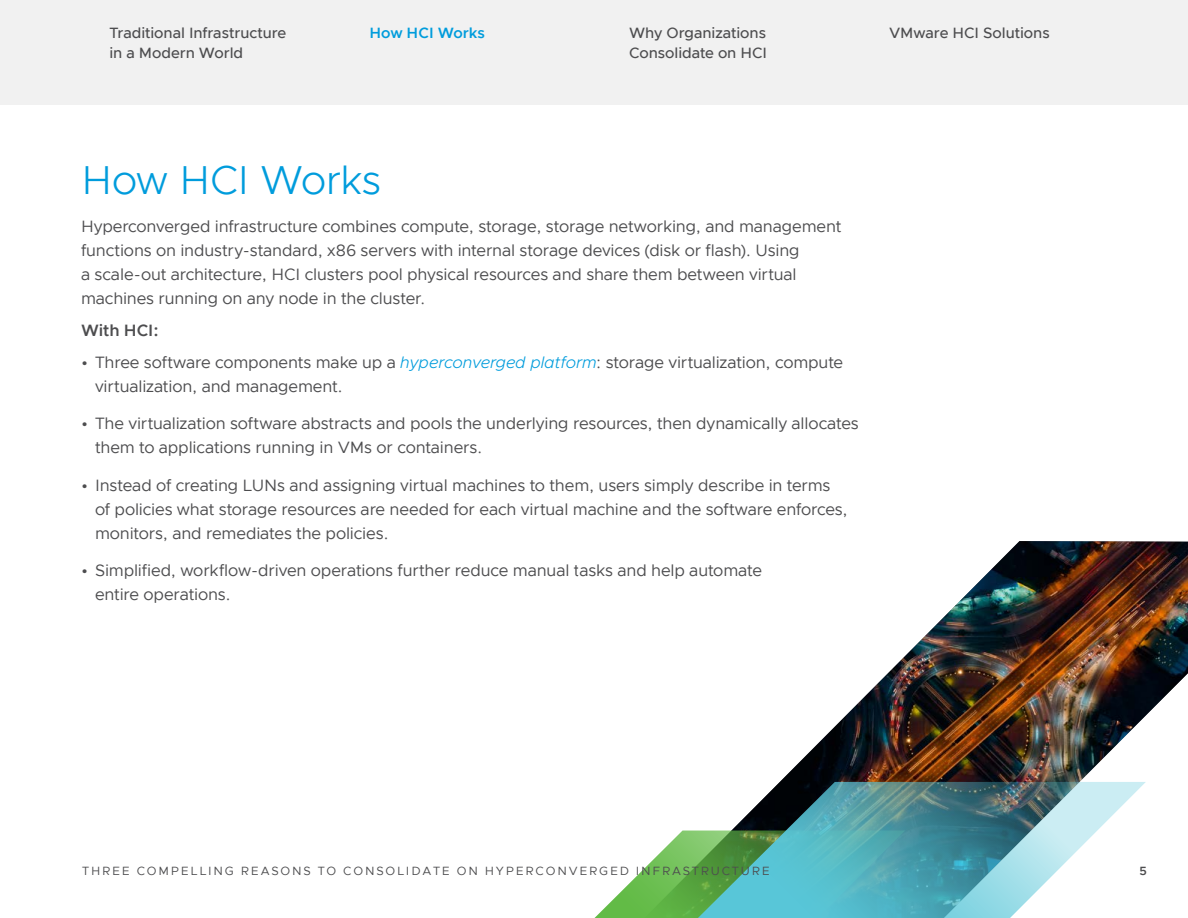
<style>
.page{position:relative;width:1188px;height:918px;background:#fff}
.page>*{position:absolute;margin:0;border:0;box-sizing:border-box;transform-origin:0 0}
.EB-BODY_MAIN_HEAD{font:300 40.5px "Metropolis";letter-spacing:-.015em;color:#009cdc}
.EB-BODY_TEXT{font:16.5px/24px "Metropolis";letter-spacing:-.01em;color:#4d4d4f}
.EB-BODY_TEXT-2{font:600 16.5px "Metropolis";letter-spacing:-.005em;color:#4d4d4f}
.EB-NAV_BAR{font:500 15px/19.5px "Metropolis";letter-spacing:-.005em;color:#4d4d4f}
.EB-NAV_BAR_HEAD{font:600 15px "Metropolis";color:#009cdc}
.t1{font:12px "Metropolis";letter-spacing:.15em;color:#4d4d4f}
.t2{font:600 12px "Metropolis";color:#4d4d4f}
.s1{font-weight:300;font-style:italic;color:#009cdc}
</style>
<div class="page">
<img style="left:780px;top:541px;width:408px;height:241px">
<svg style="left:594px;top:856px;width:63px;height:62px"></svg>
<svg style="left:657px;top:782px;width:489px;height:136px"></svg>
<div style="left:0;top:0;width:1188px;height:105px;background:#f1f1f1"></div>
<p class="EB-NAV_BAR" style="left:110px;top:23px;width:178px">Traditional Infrastructure in a Modern World</p>
<p class="EB-NAV_BAR_HEAD" style="left:369px;top:24px;width:117px">How HCI Works</p>
<p class="EB-NAV_BAR" style="left:629px;top:23px;width:139px">Why Organizations<br>Consolidate on HCI</p>
<p class="EB-NAV_BAR" style="left:889px;top:23px;width:162px">VMware HCI Solutions</p>
<p class="EB-BODY_MAIN_HEAD" style="left:81px;top:155px;width:301px">How HCI Works</p>
<p class="EB-BODY_TEXT" style="left:81px;top:214px;width:762px">Hyperconverged infrastructure combines compute, storage, storage networking, and management functions on industry-standard, x86 servers with internal storage devices (disk or flash). Using<br>a scale-out architecture, HCI clusters pool physical resources and share them between virtual machines running on any node in the cluster.</p>
<p class="EB-BODY_TEXT-2" style="left:81px;top:320px;width:79px">With HCI:</p>
<p class="EB-BODY_TEXT" style="left:95px;top:350px;width:750px;text-indent:-14px">• Three software components make up a <span class="s1">hyperconverged platform</span>: storage virtualization, compute virtualization, and management.</p>
<p class="EB-BODY_TEXT" style="left:95px;top:412px;width:765px;text-indent:-14px">• The virtualization software abstracts and pools the underlying resources, then dynamically allocates them to applications running in VMs or containers.</p>
<p class="EB-BODY_TEXT" style="left:95px;top:473px;width:754px;text-indent:-14px">• Instead of creating LUNs and assigning virtual machines to them, users simply describe in terms of policies what storage resources are needed for each virtual machine and the software enforces, monitors, and remediates the policies.</p>
<p class="EB-BODY_TEXT" style="left:95px;top:559px;width:668px;text-indent:-14px">• Simplified, workflow-driven operations further reduce manual tasks and help automate entire operations.</p>
<p class="t1" style="left:82px;top:864px;width:689px">THREE COMPELLING REASONS TO CONSOLIDATE ON HYPERCONVERGED INFRASTRUCTURE</p>
<p class="t2" style="left:1139px;top:864px;width:9px">5</p>
</div>
